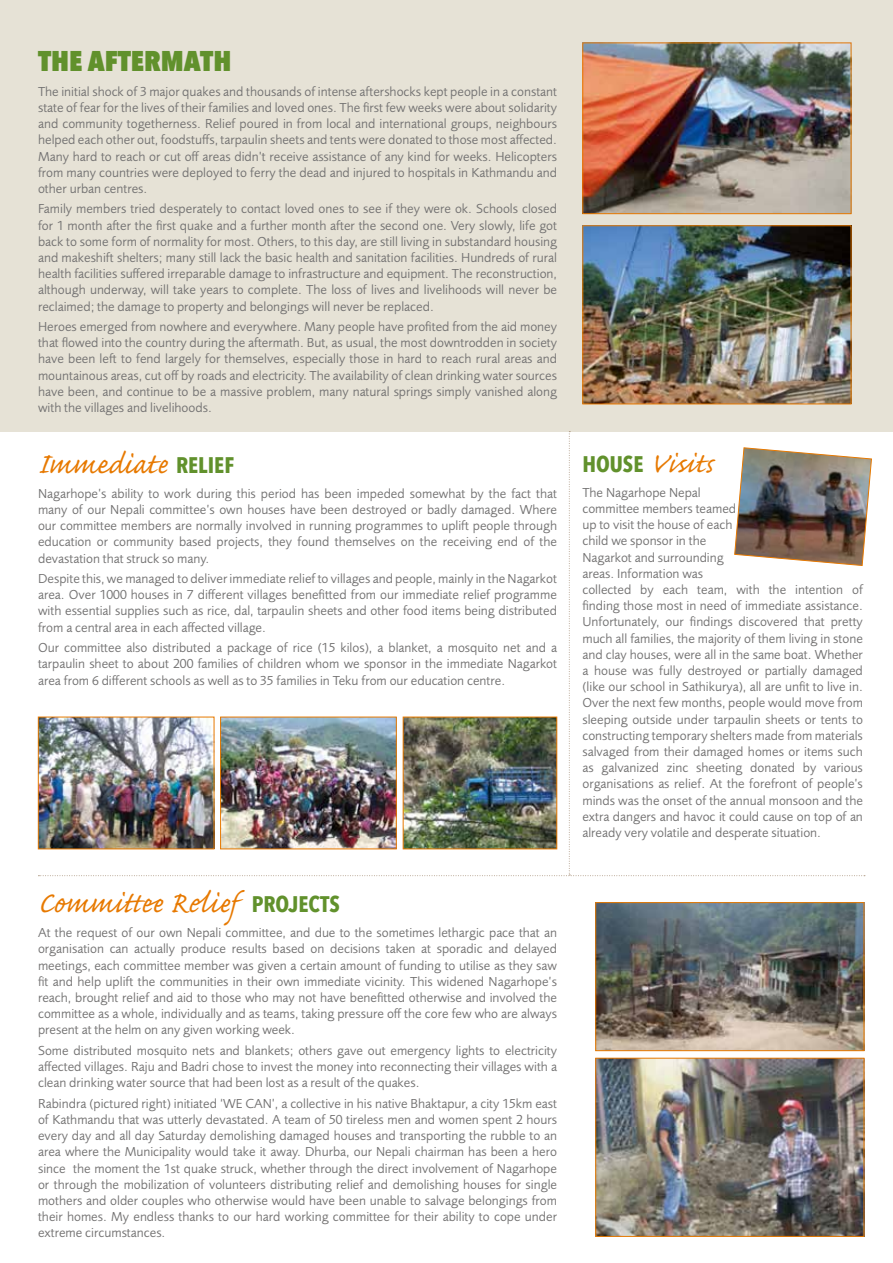
<style>
.page{position:relative;width:893px;height:1263px;background:#fff}
.page>*{position:absolute;margin:0;border:0;box-sizing:border-box;transform-origin:0 0}
.t1{font:37.5px "Caflisch Script Pro";letter-spacing:-.005em;color:#e77900}
.t2{font:36px "Caflisch Script Pro";letter-spacing:-.01em;color:#e77900}
.t3{font:800 28.5px "Avenir Next Condensed";color:#61912c}
.t4{font:13.5px/16.2px "Foundry Sans";color:#737272;text-align:justify}
.s1{font-family:"Avenir Next Condensed";font-weight:700;font-size:22.5px;color:#61912c}
</style>
<div class="page">
<div style="left:0;top:0;width:893px;height:431px;background:#e6e2d6"></div>
<img style="left:584px;top:45px;width:265px;height:167px">
<div style="left:582px;top:43px;width:269px;height:171px;border:1px solid #e77900"></div>
<img style="left:597px;top:904px;width:265px;height:145px">
<div style="left:595px;top:902px;width:269px;height:149px;border:1px solid #e77900"></div>
<img style="left:584px;top:227px;width:265px;height:175px">
<div style="left:582px;top:225px;width:269px;height:179px;border:1px solid #e77900"></div>
<img style="left:597px;top:1060px;width:265px;height:175px">
<div style="left:595px;top:1058px;width:269px;height:179px;border:1px solid #e77900"></div>
<img style="left:38px;top:431px;width:834px;height:445px">
<h3 class="t3" style="left:38px;top:43px;width:195px">THE AFTERMATH</h3>
<p class="t4" style="left:38px;top:83px;width:521px">The initial shock of 3 major quakes and thousands of intense aftershocks kept people in a constant state of fear for the lives of their families and loved ones. The first few weeks were about solidarity and community togetherness. Relief poured in from local and international groups, neighbours helped each other out, foodstuffs, tarpaulin sheets and tents were donated to those most affected.<br>Many hard to reach or cut off areas didn’t receive assistance of any kind for weeks. Helicopters from many countries were deployed to ferry the dead and injured to hospitals in Kathmandu and other urban centres.</p>
<p class="t4" style="left:38px;top:201px;width:520px">Family members tried desperately to contact loved ones to see if they were ok. Schools closed for 1 month after the first quake and a further month after the second one. Very slowly, life got back to some form of normality for most. Others, to this day, are still living in substandard housing and makeshift shelters; many still lack the basic health and sanitation facilities. Hundreds of rural health facilities suffered irreparable damage to infrastructure and equipment. The reconstruction, although underway, will take years to complete. The loss of lives and livelihoods will never be reclaimed; the damage to property and belongings will never be replaced.</p>
<p class="t4" style="left:38px;top:319px;width:521px">Heroes emerged from nowhere and everywhere. Many people have profited from the aid money that flowed into the country during the aftermath. But, as usual, the most downtrodden in society have been left to fend largely for themselves, especially those in hard to reach rural areas and mountainous areas, cut off by roads and electricity. The availability of clean drinking water sources have been, and continue to be a massive problem, many natural springs simply vanished along with the villages and livelihoods.</p>
<h1 class="t1" style="left:38px;top:445px;width:197px">Immediate <span class="s1">RELIEF</span></h1>
<p class="t4" style="left:38px;top:485px;width:521px">Nagarhope’s ability to work during this period has been impeded somewhat by the fact that many of our Nepali committee’s own houses have been destroyed or badly damaged. Where our committee members are normally involved in running programmes to uplift people through education or community based projects, they found themselves on the receiving end of the devastation that struck so many.</p>
<p class="t4" style="left:38px;top:571px;width:520px">Despite this, we managed to deliver immediate relief to villages and people, mainly in the Nagarkot area. Over 1000 houses in 7 different villages benefitted from our immediate relief programme with essential supplies such as rice, dal, tarpaulin sheets and other food items being distributed from a central area in each affected village.</p>
<p class="t4" style="left:38px;top:640px;width:521px">Our committee also distributed a package of rice (15 kilos), a blanket, a mosquito net and a tarpaulin sheet to about 200 families of children whom we sponsor in the immediate Nagarkot area from 6 different schools as well as to 35 families in Teku from our education centre.</p>
<h1 class="t1" style="left:38px;top:884px;width:303px">Committee Relief <span class="s1">PROJECTS</span></h1>
<p class="t4" style="left:38px;top:925px;width:521px">At the request of our own Nepali committee, and due to the sometimes lethargic pace that an organisation can actually produce results based on decisions taken at sporadic and delayed meetings, each committee member was given a certain amount of funding to utilise as they saw fit and help uplift the communities in their own immediate vicinity. This widened Nagarhope’s reach, brought relief and aid to those who may not have benefitted otherwise and involved the committee as a whole, individually and as teams, taking pressure off the core few who are always present at the helm on any given working week.</p>
<p class="t4" style="left:38px;top:1042px;width:521px">Some distributed mosquito nets and blankets; others gave out emergency lights to electricity affected villages. Raju and Badri chose to invest the money into reconnecting their villages with a clean drinking water source that had been lost as a result of the quakes.</p>
<p class="t4" style="left:38px;top:1095px;width:521px">Rabindra (pictured right) initiated ‘WE CAN’, a collective in his native Bhaktapur, a city 15km east of Kathmandu that was utterly devastated. A team of 50 tireless men and women spent 2 hours every day and all day Saturday demolishing damaged houses and transporting the rubble to an area where the Municipality would take it away. Dhurba, our Nepali chairman has been a hero since the moment the 1st quake struck, whether through the direct involvement of Nagarhope or through the mobilization of volunteers distributing relief and demolishing houses for single mothers and older couples who otherwise would have been unable to salvage belongings from their homes. My endless thanks to our hard working committee for their ability to cope under extreme circumstances.</p>
<h2 class="t2" style="left:582px;top:445px;width:134px"><span class="s1">HOUSE</span> Visits</h2>
<p class="t4" style="left:582px;top:484px;width:282px;text-align:left">The Nagarhope Nepal<br>committee members teamed<br>up to visit the house of each<br>child we sponsor in the<br>Nagarkot and surrounding<br>areas. Information was<br>collected by each team, with the intention of finding those most in need of immediate assistance.<br>Unfortunately, our findings discovered that pretty much all families, the majority of them living in stone and clay houses, were all in the same boat. Whether a house was fully destroyed or partially damaged (like our school in Sathikurya), all are unfit to live in.<br>Over the next few months, people would move from sleeping outside under tarpaulin sheets or tents to constructing temporary shelters made from materials salvaged from their damaged homes or items such as galvanized zinc sheeting donated by various organisations as relief. At the forefront of people’s minds was the onset of the annual monsoon and the extra dangers and havoc it could cause on top of an already very volatile and desperate situation.</p>
</div>
